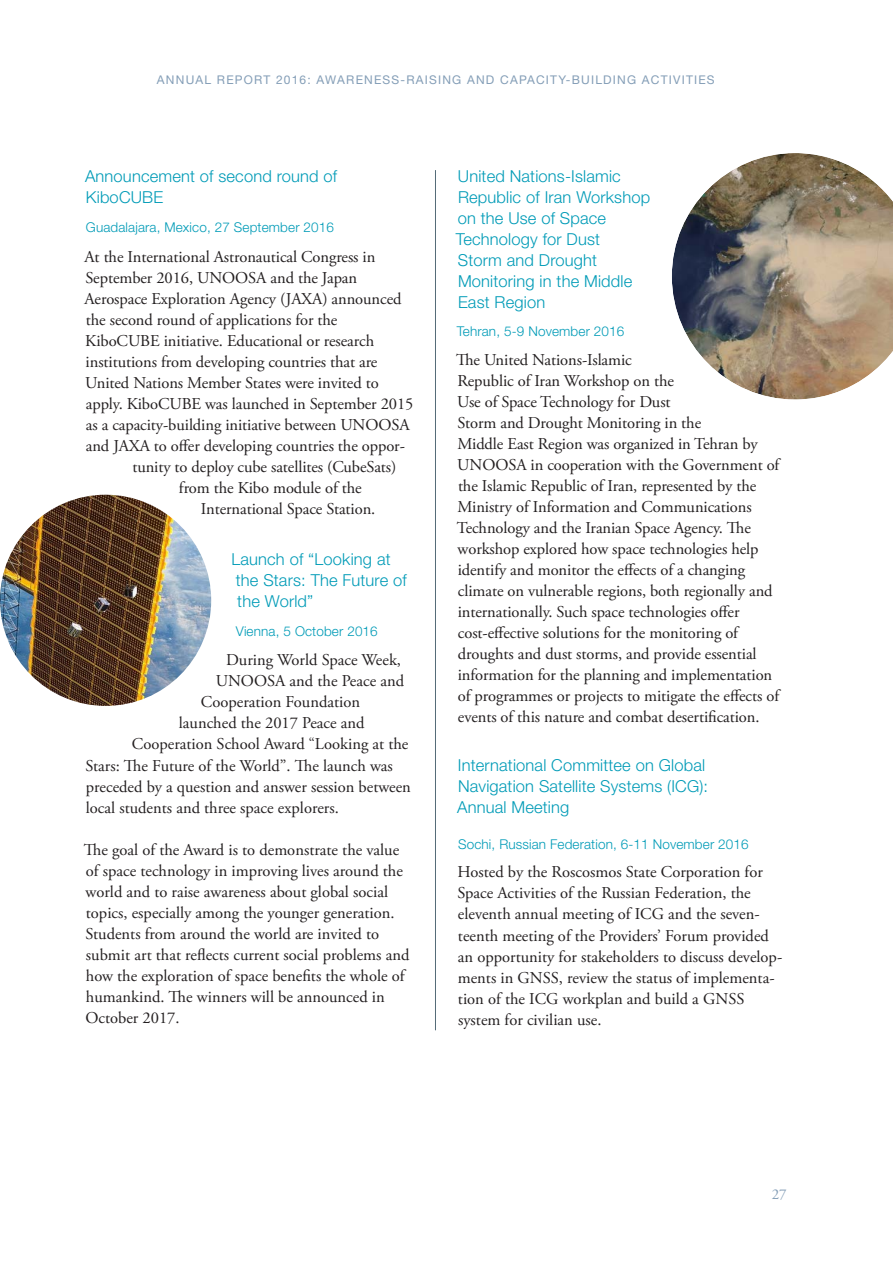
<style>
.page{position:relative;width:893px;height:1263px;background:#fff}
.page>*{position:absolute;margin:0;border:0;box-sizing:border-box;transform-origin:0 0}
.t1{font:16.5px/21px "Adobe Garamond Pro";letter-spacing:-.005em;color:#231f20}
.t2{font:300 16.5px/21px "Helvetica Neue LT Std";letter-spacing:.01em;color:#009bb7}
.t3{font:15px "Adobe Garamond Pro";color:#849eb7}
.t4{font:300 13.5px "Helvetica Neue LT Std";letter-spacing:.01em;color:#009bb7}
.t5{font:12px "Helvetica Neue LT Std";letter-spacing:.1em;color:#849eb7}
</style>
<div class="page">
<hr style="left:435px;top:170px;width:1px;height:860px;background:#556c78">
<svg style="left:672px;top:153px;width:221px;height:247px"></svg>
<img style="left:0;top:495px;width:211px;height:211px;border-radius:106px">
<p class="t5" style="left:157px;top:73px;width:559px">ANNUAL REPORT 2016: AWARENESS-RAISING AND CAPACITY-BUILDING ACTIVITIES</p>
<p class="t2" style="left:85px;top:165px;width:254px">Announcement of second round of<br>KiboCUBE</p>
<p class="t4" style="left:86px;top:219px;width:250px">Guadalajara, Mexico, 27 September 2016</p>
<p class="t1" style="left:85px;top:247px;width:292px">At the International Astronautical Congress in</p>
<p class="t1" style="left:85px;top:268px;width:273px">September 2016, UNOOSA and the Japan</p>
<p class="t1" style="left:85px;top:289px;width:318px">Aerospace Exploration Agency (JAXA) announced</p>
<p class="t1" style="left:86px;top:310px;width:253px">the second round of applications for the</p>
<p class="t1" style="left:85px;top:331px;width:290px">KiboCUBE initiative. Educational or research</p>
<p class="t1" style="left:86px;top:352px;width:293px">institutions from developing countries that are</p>
<p class="t1" style="left:85px;top:373px;width:295px">United Nations Member States were invited to</p>
<p class="t1" style="left:86px;top:394px;width:329px">apply. KiboCUBE was launched in September 2015</p>
<p class="t1" style="left:86px;top:415px;width:325px">as a capacity-building initiative between UNOOSA</p>
<p class="t1" style="left:86px;top:436px;width:321px">and JAXA to offer developing countries the oppor-</p>
<p class="t1" style="left:132px;top:457px;width:266px">tunity to deploy cube satellites (CubeSats)</p>
<p class="t1" style="left:179px;top:478px;width:184px">from the Kibo module of the</p>
<p class="t1" style="left:201px;top:499px;width:176px">International Space Station.</p>
<p class="t2" style="left:231px;top:548px;width:177px">Launch of “Looking at the Stars: The Future of the World”</p>
<p class="t4" style="left:236px;top:623px;width:143px">Vienna, 5 October 2016</p>
<p class="t1" style="left:226px;top:650px;width:176px">During World Space Week,</p>
<p class="t1" style="left:216px;top:671px;width:190px">UNOOSA and the Peace and</p>
<p class="t1" style="left:201px;top:692px;width:161px">Cooperation Foundation</p>
<p class="t1" style="left:179px;top:713px;width:187px">launched the 2017 Peace and</p>
<p class="t1" style="left:132px;top:734px;width:278px">Cooperation School Award “Looking at the</p>
<p class="t1" style="left:85px;top:755px;width:309px">Stars: The Future of the World”. The launch was</p>
<p class="t1" style="left:86px;top:776px;width:327px">preceded by a question and answer session between</p>
<p class="t1" style="left:86px;top:797px;width:254px">local students and three space explorers.</p>
<p class="t1" style="left:84px;top:839px;width:327px">The goal of the Award is to demonstrate the value of space technology in improving lives around the world and to raise awareness about global social topics, especially among the younger generation.<br>Students from around the world are invited to submit art that reflects current social problems and how the exploration of space benefits the whole of humankind. The winners will be announced in October 2017.</p>
<p class="t2" style="left:456px;top:165px;width:196px">United Nations-Islamic<br>Republic of Iran Workshop on the Use of Space<br>Technology for Dust<br>Storm and Drought<br>Monitoring in the Middle<br>East Region</p>
<p class="t4" style="left:457px;top:323px;width:169px">Tehran, 5-9 November 2016</p>
<p class="t1" style="left:456px;top:350px;width:325px">The United Nations-Islamic<br>Republic of Iran Workshop on the<br>Use of Space Technology for Dust<br>Storm and Drought Monitoring in the<br>Middle East Region was organized in Tehran by UNOOSA in cooperation with the Government of the Islamic Republic of Iran, represented by the Ministry of Information and Communications Technology and the Iranian Space Agency. The workshop explored how space technologies help identify and monitor the effects of a changing climate on vulnerable regions, both regionally and internationally. Such space technologies offer cost-effective solutions for the monitoring of droughts and dust storms, and provide essential information for the planning and implementation of programmes or projects to mitigate the effects of events of this nature and combat desertification.</p>
<p class="t2" style="left:457px;top:754px;width:253px">International Committee on Global<br>Navigation Satellite Systems (ICG):<br>Annual Meeting</p>
<p class="t4" style="left:458px;top:836px;width:292px">Sochi, Russian Federation, 6-11 November 2016</p>
<p class="t1" style="left:457px;top:862px;width:326px">Hosted by the Roscosmos State Corporation for Space Activities of the Russian Federation, the eleventh annual meeting of ICG and the seven&shy;teenth meeting of the Providers’ Forum provided an opportunity for stakeholders to discuss develop&shy;ments in GNSS, review the status of implementa&shy;tion of the ICG workplan and build a GNSS system for civilian use.</p>
<p class="t3" style="left:772px;top:1185px;width:16px">27</p>
</div>
